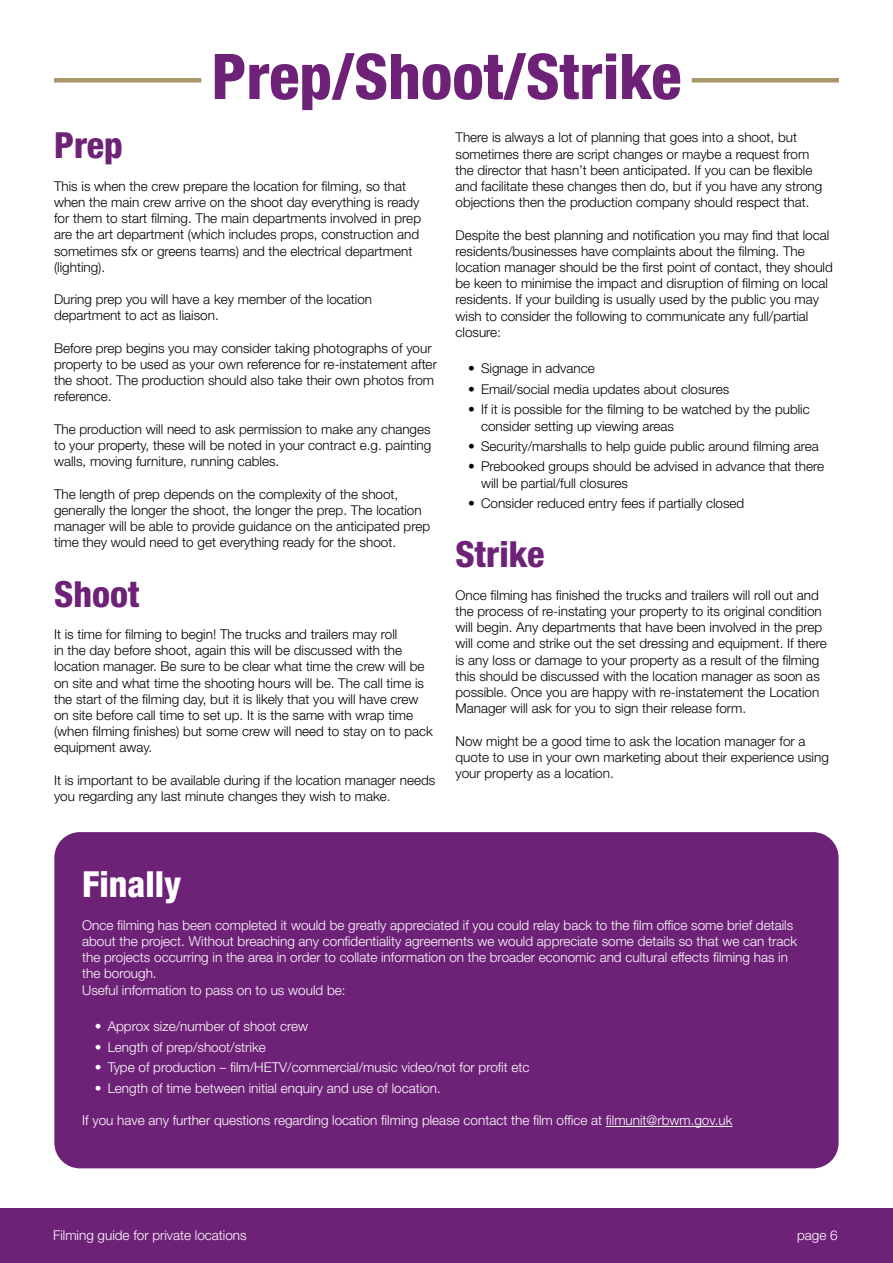
<style>
.page{position:relative;width:893px;height:1263px;background:#fff}
.page>*{position:absolute;margin:0;border:0;box-sizing:border-box;transform-origin:0 0}
.t1{font:800 condensed 63px "Helvetica Neue LT Std";color:#6e2277}
.t2{font:800 condensed 36px "Helvetica Neue LT Std";color:#6e2277}
.t3{font:800 condensed 36px "Helvetica Neue LT Std";color:#fff}
.t4{font:300 13.5px/16.2px "Helvetica Neue LT Std";color:#000}
.t5{font:300 13.5px/16.2px "Helvetica Neue LT Std";color:#fff}
</style>
<div class="page">
<div style="left:0;top:1209px;width:893px;height:54px;background:#6e2277"></div>
<div style="left:692px;top:78px;width:147px;height:5px;background:#a89768"></div>
<div style="left:54px;top:78px;width:147px;height:5px;background:#a89768"></div>
<div style="left:54px;top:832px;width:785px;height:336px;background:#6e2277;border-radius:26px"></div>
<hr style="left:606px;top:1126px;width:126px;height:1px;background:#fff">
<h1 class="t1" style="left:212px;top:38px;width:471px">Prep/Shoot/Strike</h1>
<h1 class="t2" style="left:54px;top:123px;width:70px">Prep</h1>
<p class="t4" style="left:54px;top:178px;width:369px">This is when the crew prepare the location for flming, so that when the main crew arrive on the shoot day everything is ready for them to start flming. The main departments involved in prep are the art department (which includes props, construction and sometimes sfx or greens teams) and the electrical department (lighting).</p>
<p class="t4" style="left:54px;top:291px;width:320px">During prep you will have a key member of the location department to act as liaison.</p>
<p class="t4" style="left:54px;top:340px;width:384px">Before prep begins you may consider taking photographs of your property to be used as your own reference for re-instatement after the shoot. The production should also take their own photos from reference.</p>
<p class="t4" style="left:54px;top:421px;width:379px;text-align:justify">The production will need to ask permission to make any changes to your property, these will be noted in your contract e.g. painting walls, moving furniture, running cables.</p>
<p class="t4" style="left:54px;top:485px;width:378px">The length of prep depends on the complexity of the shoot, generally the longer the shoot, the longer the prep. The location manager will be able to provide guidance on the anticipated prep time they would need to get everything ready for the shoot.</p>
<h1 class="t2" style="left:54px;top:571px;width:87px">Shoot</h1>
<p class="t4" style="left:54px;top:626px;width:380px">It is time for flming to begin! The trucks and trailers may roll<br>in the day before shoot, again this will be discussed with the location manager. Be sure to be clear what time the crew will be on site and what time the shooting hours will be. The call time is the start of the flming day, but it is likely that you will have crew on site before call time to set up. It is the same with wrap time (when flming fnishes) but some crew will need to stay on to pack equipment away.</p>
<p class="t4" style="left:54px;top:772px;width:383px">It is important to be available during if the location manager needs you regarding any last minute changes they wish to make.</p>
<p class="t4" style="left:455px;top:129px;width:368px">There is always a lot of planning that goes into a shoot, but sometimes there are script changes or maybe a request from the director that hasn’t been anticipated. If you can be fexible and facilitate these changes then do, but if you have any strong objections then the production company should respect that.</p>
<p class="t4" style="left:455px;top:226px;width:379px">Despite the best planning and notifcation you may fnd that local residents/businesses have complaints about the flming. The location manager should be the frst point of contact, they should be keen to minimise the impact and disruption of flming on local residents. If your building is usually used by the public you may wish to consider the following to communicate any full/partial closure:</p>
<p class="t4" style="left:468px;top:360px;width:128px">• Signage in advance</p>
<p class="t4" style="left:468px;top:381px;width:263px">• Email/social media updates about closures</p>
<p class="t4" style="left:481px;top:401px;width:330px;text-indent:-13px">• If it is possible for the flming to be watched by the public consider setting up viewing areas</p>
<p class="t4" style="left:468px;top:438px;width:352px">• Security/marshalls to help guide public around flming area</p>
<p class="t4" style="left:481px;top:458px;width:345px;text-indent:-13px">• Prebooked groups should be advised in advance that there will be partial/full closures</p>
<p class="t4" style="left:468px;top:495px;width:278px">• Consider reduced entry fees if partially closed</p>
<h1 class="t2" style="left:455px;top:532px;width:90px">Strike</h1>
<p class="t4" style="left:455px;top:587px;width:373px">Once flming has fnished the trucks and trailers will roll out and the process of re-instating your property to its original condition will begin. Any departments that have been involved in the prep will come and strike out the set dressing and equipment. If there is any loss or damage to your property as a result of the flming this should be discussed with the location manager as soon as possible. Once you are happy with re-instatement the Location Manager will ask for you to sign their release form.</p>
<p class="t4" style="left:455px;top:732px;width:375px">Now might be a good time to ask the location manager for a quote to use in your own marketing about their experience using your property as a location.</p>
<p class="t3" style="left:82px;top:862px;width:101px">Finally</p>
<p class="t5" style="left:82px;top:917px;width:717px">Once flming has been completed it would be greatly appreciated if you could relay back to the flm offce some brief details about the project. Without breaching any confdentiality agreements we would appreciate some details so that we can track the projects occurring in the area in order to collate information on the broader economic and cultural effects flming has in the borough.<br>Useful information to pass on to us would be:</p>
<p class="t5" style="left:95px;top:1018px;width:215px">• Approx size/number of shoot crew</p>
<p class="t5" style="left:95px;top:1038px;width:172px">• Length of prep/shoot/strike</p>
<p class="t5" style="left:95px;top:1059px;width:436px">• Type of production – flm/HETV/commercial/music video/not for proft etc</p>
<p class="t5" style="left:95px;top:1079px;width:347px">• Length of time between initial enquiry and use of location.</p>
<p class="t5" style="left:82px;top:1112px;width:652px">If you have any further questions regarding location flming please contact the flm offce at flmunit@rbwm.gov.uk</p>
<p class="t5" style="left:53px;top:1226px;width:195px">Filming guide for private locations</p>
<p class="t5" style="left:797px;top:1226px;width:42px">page 6</p>
</div>
